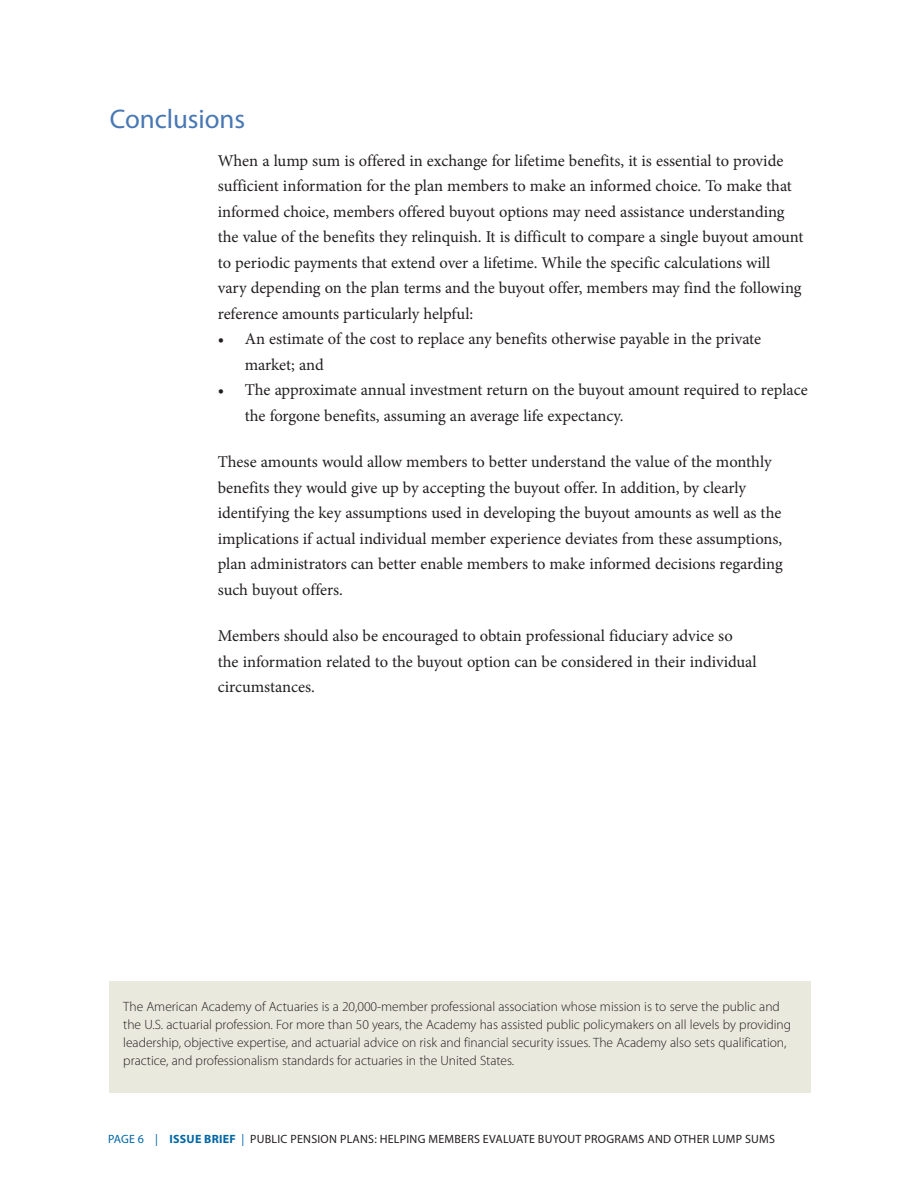
<style>
.page{position:relative;width:918px;height:1188px;background:#fff}
.page>*{position:absolute;margin:0;border:0;box-sizing:border-box;transform-origin:0 0}
.Sub_1_Blueheads{font:27px "Myriad Pro";color:#4878b4}
.text__no_space_after{font:16.5px/25.5px "Minion Pro";letter-spacing:-.005em;color:#231f20}
.text{font:16.5px/25.5px "Minion Pro";color:#231f20}
.t1{font:300 13.5px/18px "Myriad Pro";color:#231f20}
.t2{font:12px "Myriad Pro";letter-spacing:.02em;color:#231f20}
.s1{color:#0067a6}
.s2{font-weight:700;color:#0067a6}
</style>
<div class="page">
<div style="left:110px;top:981px;width:701px;height:112px;background:#eae9de"></div>
<p class="Sub_1_Blueheads" style="left:110px;top:103px;width:137px">Conclusions</p>
<p class="text__no_space_after" style="left:218px;top:148px;width:587px">When a lump sum is offered in exchange for lifetime benefits, it is essential to provide sufficient information for the plan members to make an informed choice. To make that informed choice, members offered buyout options may need assistance understanding the value of the benefits they relinquish. It is difficult to compare a single buyout amount to periodic payments that extend over a lifetime. While the specific calculations will<br>vary depending on the plan terms and the buyout offer, members may find the following reference amounts particularly helpful:</p>
<p class="text__no_space_after" style="left:245px;top:326px;width:518px;text-indent:-27px">• An estimate of the cost to replace any benefits otherwise payable in the private market; and</p>
<p class="text__no_space_after" style="left:245px;top:377px;width:564px;text-indent:-27px">• The approximate annual investment return on the buyout amount required to replace the forgone benefits, assuming an average life expectancy.</p>
<p class="text" style="left:218px;top:449px;width:566px">These amounts would allow members to better understand the value of the monthly benefits they would give up by accepting the buyout offer. In addition, by clearly identifying the key assumptions used in developing the buyout amounts as well as the implications if actual individual member experience deviates from these assumptions, plan administrators can better enable members to make informed decisions regarding such buyout offers.</p>
<p class="text" style="left:218px;top:623px;width:540px">Members should also be encouraged to obtain professional fiduciary advice so the information related to the buyout option can be considered in their individual circumstances.</p>
<p class="t1" style="left:123px;top:998px;width:669px">The American Academy of Actuaries is a 20,000-member professional association whose mission is to serve the public and the U.S. actuarial profession. For more than 50 years, the Academy has assisted public policymakers on all levels by providing leadership, objective expertise, and actuarial advice on risk and financial security issues. The Academy also sets qualification, practice, and professionalism standards for actuaries in the United States.</p>
<p class="t2" style="left:108px;top:1132px;width:668px"><span class="s1">PAGE 6 |</span> <span class="s2">ISSUE BRIEF</span> <span class="s1">|</span> PUBLIC PENSION PLANS: HELPING MEMBERS EVALUATE BUYOUT PROGRAMS AND OTHER LUMP SUMS</p>
</div>
